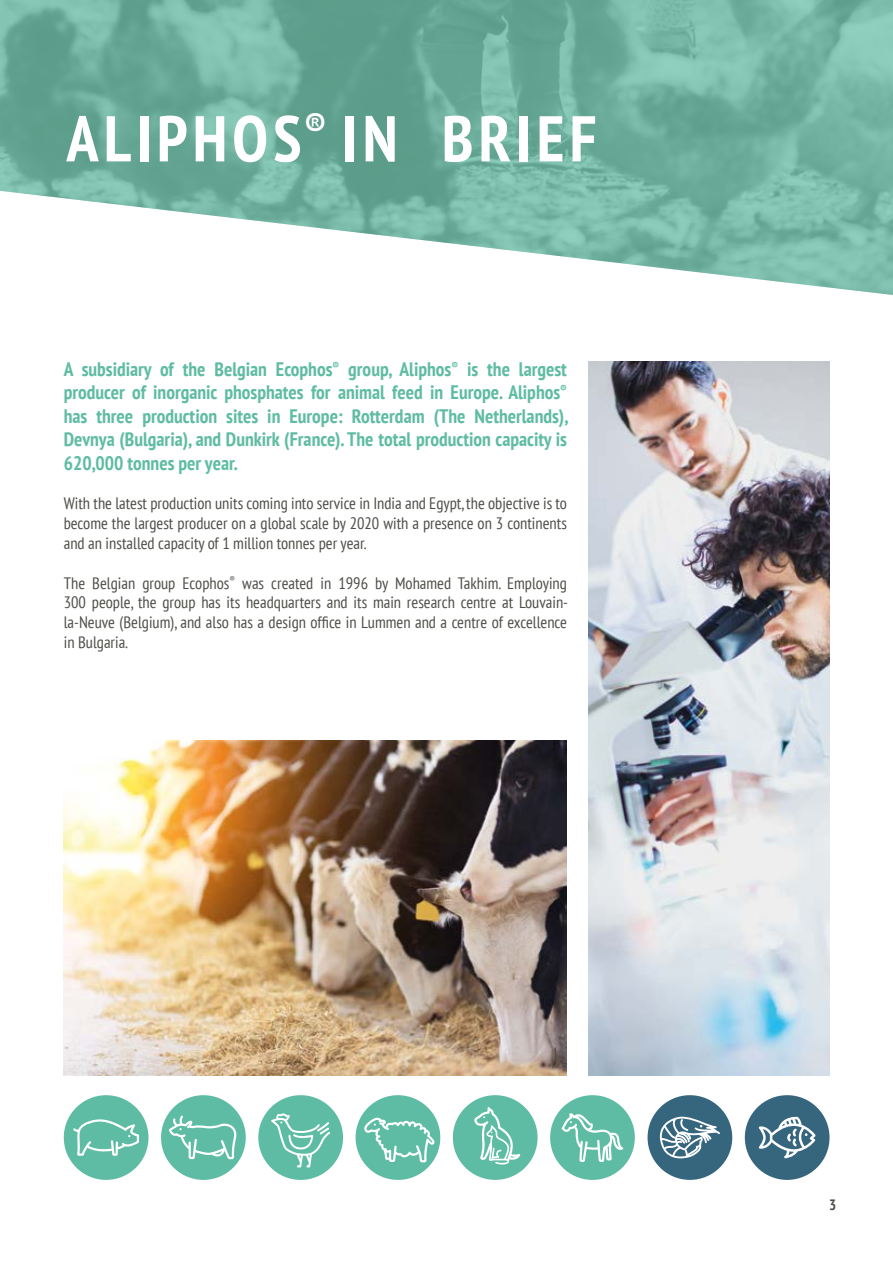
<style>
.page{position:relative;width:893px;height:1263px;background:#fff}
.page>*{position:absolute;margin:0;border:0;box-sizing:border-box;transform-origin:0 0}
.t1{font:700 condensed 64.5px "PT Sans";letter-spacing:.08em;color:#fff}
.t2{font:700 condensed 19.5px/23.4px "PT Sans";color:#5fbca2;text-align:justify}
.t3{font:condensed 16.5px/19.8px "PT Sans";color:#4d4d48;text-align:justify}
.t4{font:700 condensed 15px "PT Sans";color:#4d4d48}
</style>
<div class="page">
<img style="left:588px;top:361px;width:241px;height:715px">
<img style="left:64px;top:740px;width:503px;height:336px">
<div style="left:64px;top:1095px;width:84px;height:85px;background:#5dbca3;border-radius:50%"></div>
<svg style="left:73px;top:1119px;width:66px;height:37px"></svg>
<div style="left:161px;top:1095px;width:85px;height:85px;background:#5dbca3;border-radius:50%"></div>
<svg style="left:169px;top:1115px;width:68px;height:44px"></svg>
<div style="left:258px;top:1095px;width:85px;height:85px;background:#5dbca3;border-radius:50%"></div>
<svg style="left:271px;top:1113px;width:59px;height:54px"></svg>
<div style="left:356px;top:1095px;width:84px;height:85px;background:#5dbca3;border-radius:50%"></div>
<svg style="left:364px;top:1117px;width:70px;height:45px"></svg>
<div style="left:550px;top:1095px;width:85px;height:85px;background:#5dbca3;border-radius:50%"></div>
<svg style="left:562px;top:1113px;width:61px;height:49px"></svg>
<div style="left:647px;top:1095px;width:85px;height:85px;background:#36657e;border-radius:50%"></div>
<svg style="left:660px;top:1117px;width:60px;height:41px"></svg>
<div style="left:745px;top:1095px;width:84px;height:85px;background:#36657e;border-radius:50%"></div>
<svg style="left:759px;top:1116px;width:57px;height:42px"></svg>
<div style="left:453px;top:1095px;width:85px;height:85px;background:#5dbca3;border-radius:50%"></div>
<svg style="left:474px;top:1107px;width:46px;height:57px"></svg>
<img style="left:0;top:0;width:893px;height:295px">
<h1 class="t1" style="left:66px;top:96px;width:532px">ALIPHOS<sup>®</sup> IN BRIEF</h1>
<p class="t2" style="left:64px;top:357px;width:506px">A subsidiary of the Belgian Ecophos<sup>®</sup> group, Aliphos<sup>®</sup> is the largest producer of inorganic phosphates for animal feed in Europe. Aliphos<sup>® </sup>has three production sites in Europe: Rotterdam (The Netherlands), Devnya (Bulgaria), and Dunkirk (France). The total production capacity is 620,000 tonnes per year.</p>
<p class="t3" style="left:64px;top:493px;width:505px">With the latest production units coming into service in India and Egypt, the objective is to become the largest producer on a global scale by 2020 with a presence on 3 continents and an installed capacity of 1 million tonnes per year.</p>
<p class="t3" style="left:64px;top:572px;width:506px">The Belgian group Ecophos<sup>®</sup> was created in 1996 by Mohamed Takhim. Employing 300 people, the group has its headquarters and its main research centre at Louvain&shy;la-Neuve (Belgium), and also has a design office in Lummen and a centre of excellence in Bulgaria.</p>
<p class="t4" style="left:829px;top:1195px;width:9px">3</p>
</div>
